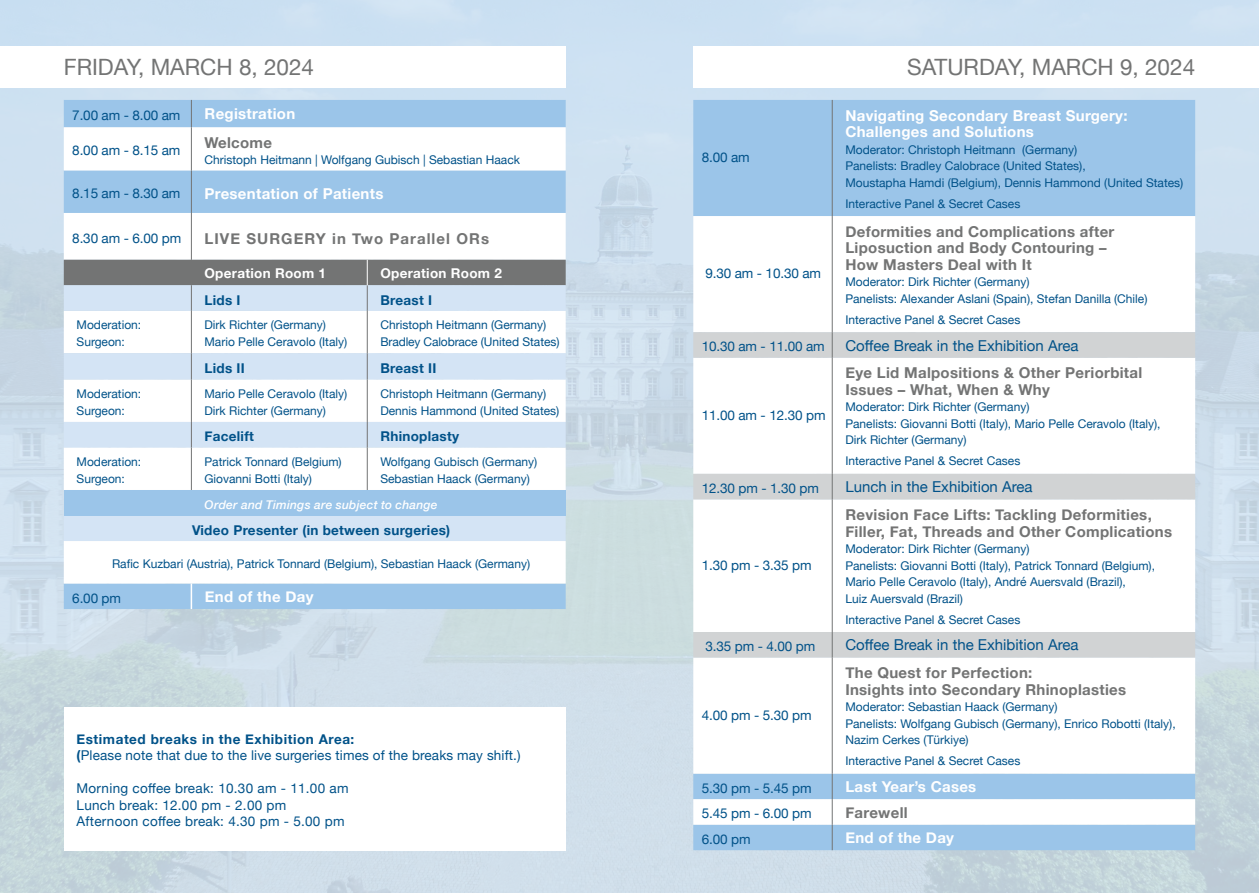
<style>
.page{position:relative;width:1259px;height:893px;background:#fff}
.page>*{position:absolute;margin:0;border:0;box-sizing:border-box;transform-origin:0 0}
.t1{font:24px "Helvetica Neue";color:#737474}
.t2{font:22.5px "Helvetica Neue";color:#737474}
.t3{font:700 15px/16.5px "Helvetica Neue";letter-spacing:.02em;color:#737474}
.t4{font:700 15px/16.5px "Helvetica Neue";letter-spacing:.02em;color:#fff}
.t5{font:15px "Helvetica Neue";color:#015289}
.t6{font:700 15px "Helvetica Neue";letter-spacing:.07em;color:#737474}
.t7{font:13.5px/16.5px "Helvetica Neue";letter-spacing:.01em;color:#015289}
.t8{font:700 13.5px "Helvetica Neue";letter-spacing:.02em;color:#015289}
.t9{font:13.5px "Helvetica Neue";letter-spacing:-.01em;color:#015289}
.t10{font:700 13.5px "Helvetica Neue";letter-spacing:.02em;color:#fff}
.t11{font:12px/16.5px "Helvetica Neue";color:#015289}
.t12{font:italic 500 12px "Helvetica Neue";letter-spacing:.02em;color:#fff}
.s1{font-weight:700}
</style>
<div class="page">
<div style="left:0;top:0;width:1259px;height:893px;background:linear-gradient(to bottom,#cee1f1,#cbd9e0)"></div>
<div style="left:693px;top:100px;width:502px;height:750px;background:#9bc5e9"></div>
<svg style="left:693px;top:216px;width:502px;height:609px"></svg>
<svg style="left:693px;top:332px;width:502px;height:325px"></svg>
<hr style="left:832px;top:100px;width:1px;height:116px;background:#737474">
<hr style="left:832px;top:216px;width:1px;height:116px;background:#737474">
<svg style="left:832px;top:332px;width:1px;height:26px"></svg>
<hr style="left:832px;top:358px;width:1px;height:116px;background:#737474">
<svg style="left:832px;top:474px;width:1px;height:25px"></svg>
<hr style="left:832px;top:499px;width:1px;height:133px;background:#737474">
<svg style="left:832px;top:632px;width:1px;height:25px"></svg>
<hr style="left:832px;top:657px;width:1px;height:117px;background:#737474">
<svg style="left:832px;top:774px;width:1px;height:76px"></svg>
<div style="left:693px;top:47px;width:566px;height:41px;background:#fff"></div>
<div style="left:64px;top:100px;width:502px;height:509px;background:#9bc5e9"></div>
<svg style="left:64px;top:127px;width:502px;height:456px"></svg>
<svg style="left:64px;top:311px;width:502px;height:230px"></svg>
<div style="left:64px;top:490px;width:502px;height:25px;background:#9bc5e9"></div>
<svg style="left:191px;top:583px;width:1px;height:26px"></svg>
<hr style="left:367px;top:311px;width:1px;height:42px;background:#737474">
<svg style="left:367px;top:353px;width:1px;height:26px"></svg>
<hr style="left:367px;top:379px;width:1px;height:43px;background:#737474">
<svg style="left:367px;top:422px;width:1px;height:25px"></svg>
<hr style="left:367px;top:447px;width:1px;height:43px;background:#737474">
<svg style="left:191px;top:100px;width:1px;height:27px"></svg>
<hr style="left:191px;top:127px;width:1px;height:43px;background:#737474">
<hr style="left:191px;top:170px;width:1px;height:43px;background:#737474">
<hr style="left:191px;top:213px;width:1px;height:47px;background:#737474">
<svg style="left:64px;top:260px;width:502px;height:51px;background:#a4acb5"></svg>
<hr style="left:191px;top:311px;width:1px;height:42px;background:#737474">
<svg style="left:191px;top:353px;width:1px;height:26px"></svg>
<hr style="left:191px;top:379px;width:1px;height:43px;background:#737474">
<svg style="left:191px;top:422px;width:1px;height:25px"></svg>
<hr style="left:191px;top:447px;width:1px;height:43px;background:#737474">
<div style="left:0;top:47px;width:566px;height:41px;background:#fff"></div>
<div style="left:64px;top:707px;width:502px;height:143px;background:#fff"></div>
<h2 class="t2" style="left:64px;top:50px;width:252px">FRIDAY, MARCH 8, 2024</h2>
<h1 class="t1" style="left:64px;top:55px;width:268px">FRIDAY, MARCH 8, 2024</h1>
<h2 class="t2" style="left:907px;top:50px;width:289px">SATURDAY, MARCH 9, 2024</h2>
<p class="t7" style="left:72px;top:108px;width:110px">7.00 am - 8.00 am</p>
<p class="t4" style="left:204px;top:106px;width:92px">Registration</p>
<p class="t7" style="left:72px;top:143px;width:110px">8.00 am - 8.15 am</p>
<p class="t4" style="left:845px;top:107px;width:284px">Navigating Secondary Breast Surgery:<br>Challenges and Solutions</p>
<p class="t11" style="left:845px;top:142px;width:339px">Moderator: Christoph Heitmann (Germany)<br>Panelists: Bradley Calobrace (United States),<br>Moustapha Hamdi (Belgium), Dennis Hammond (United States)</p>
<p class="t11" style="left:845px;top:196px;width:176px">Interactive Panel &amp; Secret Cases</p>
<p class="t3" style="left:204px;top:135px;width:69px">Welcome</p>
<p class="t11" style="left:204px;top:153px;width:317px">Christoph Heitmann | Wolfgang Gubisch | Sebastian Haack</p>
<p class="t7" style="left:702px;top:150px;width:49px">8.00 am</p>
<p class="t7" style="left:72px;top:186px;width:110px">8.15 am - 8.30 am</p>
<p class="t4" style="left:204px;top:186px;width:180px">Presentation of Patients</p>
<p class="t7" style="left:72px;top:230px;width:110px">8.30 am - 6.00 pm</p>
<p class="t6" style="left:204px;top:227px;width:286px">LIVE SURGERY in Two Parallel ORs</p>
<p class="t10" style="left:204px;top:262px;width:123px">Operation Room 1</p>
<p class="t10" style="left:380px;top:262px;width:123px">Operation Room 2</p>
<p class="t8" style="left:204px;top:289px;width:38px">Lids I</p>
<p class="t8" style="left:380px;top:289px;width:53px">Breast I</p>
<p class="t11" style="left:77px;top:318px;width:66px">Moderation:<br>Surgeon:</p>
<p class="t11" style="left:204px;top:318px;width:144px">Dirk Richter (Germany)<br>Mario Pelle Ceravolo (Italy)</p>
<p class="t11" style="left:380px;top:318px;width:181px">Christoph Heitmann (Germany)<br>Bradley Calobrace (United States)</p>
<p class="t8" style="left:204px;top:358px;width:42px">Lids II</p>
<p class="t8" style="left:380px;top:358px;width:57px">Breast II</p>
<p class="t11" style="left:77px;top:386px;width:66px">Moderation:<br>Surgeon:</p>
<p class="t11" style="left:204px;top:386px;width:144px">Mario Pelle Ceravolo (Italy)<br>Dirk Richter (Germany)</p>
<p class="t11" style="left:380px;top:386px;width:180px">Christoph Heitmann (Germany)<br>Dennis Hammond (United States)</p>
<p class="t8" style="left:204px;top:426px;width:51px">Facelift</p>
<p class="t8" style="left:380px;top:426px;width:80px">Rhinoplasty</p>
<p class="t11" style="left:77px;top:454px;width:66px">Moderation:<br>Surgeon:</p>
<p class="t11" style="left:204px;top:454px;width:139px">Patrick Tonnard (Belgium)<br>Giovanni Botti (Italy)</p>
<p class="t11" style="left:380px;top:454px;width:158px">Wolfgang Gubisch (Germany)<br>Sebastian Haack (Germany)</p>
<p class="t12" style="left:205px;top:494px;width:234px">Order and Timings are subject to change</p>
<p class="t8" style="left:192px;top:519px;width:260px">Video Presenter (in between surgeries)</p>
<p class="t11" style="left:112px;top:556px;width:420px">Rafic Kuzbari (Austria), Patrick Tonnard (Belgium), Sebastian Haack (Germany)</p>
<p class="t7" style="left:72px;top:590px;width:50px">6.00 pm</p>
<p class="t4" style="left:205px;top:589px;width:110px">End of the Day</p>
<p class="t3" style="left:845px;top:223px;width:270px">Deformities and Complications after<br>Liposuction and Body Contouring –<br>How Masters Deal with It</p>
<p class="t11" style="left:845px;top:274px;width:304px">Moderator: Dirk Richter (Germany)<br>Panelists: Alexander Aslani (Spain), Stefan Danilla (Chile)</p>
<p class="t11" style="left:845px;top:312px;width:176px">Interactive Panel &amp; Secret Cases</p>
<p class="t7" style="left:705px;top:266px;width:117px">9.30 am - 10.30 am</p>
<p class="t9" style="left:702px;top:337px;width:124px">10.30 am - 11.00 am</p>
<p class="t5" style="left:845px;top:334px;width:235px">Coffee Break in the Exhibition Area</p>
<p class="t3" style="left:845px;top:365px;width:298px">Eye Lid Malpositions &amp; Other Periorbital<br>Issues – What, When &amp; Why</p>
<p class="t11" style="left:845px;top:399px;width:317px">Moderator: Dirk Richter (Germany)<br>Panelists: Giovanni Botti (Italy), Mario Pelle Ceravolo (Italy),<br>Dirk Richter (Germany)</p>
<p class="t11" style="left:845px;top:453px;width:176px">Interactive Panel &amp; Secret Cases</p>
<p class="t9" style="left:702px;top:406px;width:125px">11.00 am - 12.30 pm</p>
<p class="t7" style="left:702px;top:481px;width:119px">12.30 pm - 1.30 pm</p>
<p class="t5" style="left:845px;top:476px;width:189px">Lunch in the Exhibition Area</p>
<p class="t3" style="left:845px;top:507px;width:328px">Revision Face Lifts: Tackling Deformities,<br>Filler, Fat, Threads and Other Complications</p>
<p class="t11" style="left:845px;top:541px;width:311px">Moderator: Dirk Richter (Germany)<br>Panelists: Giovanni Botti (Italy), Patrick Tonnard (Belgium), Mario Pelle Ceravolo (Italy), André Auersvald (Brazil),<br>Luiz Auersvald (Brazil)</p>
<p class="t11" style="left:845px;top:612px;width:176px">Interactive Panel &amp; Secret Cases</p>
<p class="t7" style="left:702px;top:558px;width:111px">1.30 pm - 3.35 pm</p>
<p class="t7" style="left:77px;top:732px;width:445px"><span class="s1">Estimated breaks in the Exhibition Area:<br>(</span>Please note that due to the live surgeries times of the breaks may shift.)</p>
<p class="t7" style="left:77px;top:781px;width:273px">Morning coffee break: 10.30 am - 11.00 am<br>Lunch break: 12.00 pm - 2.00 pm<br>Afternoon coffee break: 4.30 pm - 5.00 pm</p>
<p class="t7" style="left:705px;top:639px;width:111px">3.35 pm - 4.00 pm</p>
<p class="t5" style="left:845px;top:634px;width:235px">Coffee Break in the Exhibition Area</p>
<p class="t7" style="left:702px;top:708px;width:111px">4.00 pm - 5.30 pm</p>
<p class="t3" style="left:845px;top:665px;width:282px">The Quest for Perfection:<br>Insights into Secondary Rhinoplasties</p>
<p class="t11" style="left:845px;top:699px;width:332px">Moderator: Sebastian Haack (Germany)<br>Panelists: Wolfgang Gubisch (Germany), Enrico Robotti (Italy),<br>Nazim Cerkes (Türkiye)</p>
<p class="t11" style="left:845px;top:753px;width:176px">Interactive Panel &amp; Secret Cases</p>
<p class="t7" style="left:702px;top:781px;width:111px">5.30 pm - 5.45 pm</p>
<p class="t4" style="left:845px;top:779px;width:132px">Last Year’s Cases</p>
<p class="t7" style="left:702px;top:806px;width:111px">5.45 pm - 6.00 pm</p>
<p class="t3" style="left:845px;top:804px;width:64px">Farewell</p>
<p class="t7" style="left:702px;top:832px;width:50px">6.00 pm</p>
<p class="t4" style="left:845px;top:830px;width:110px">End of the Day</p>
</div>
